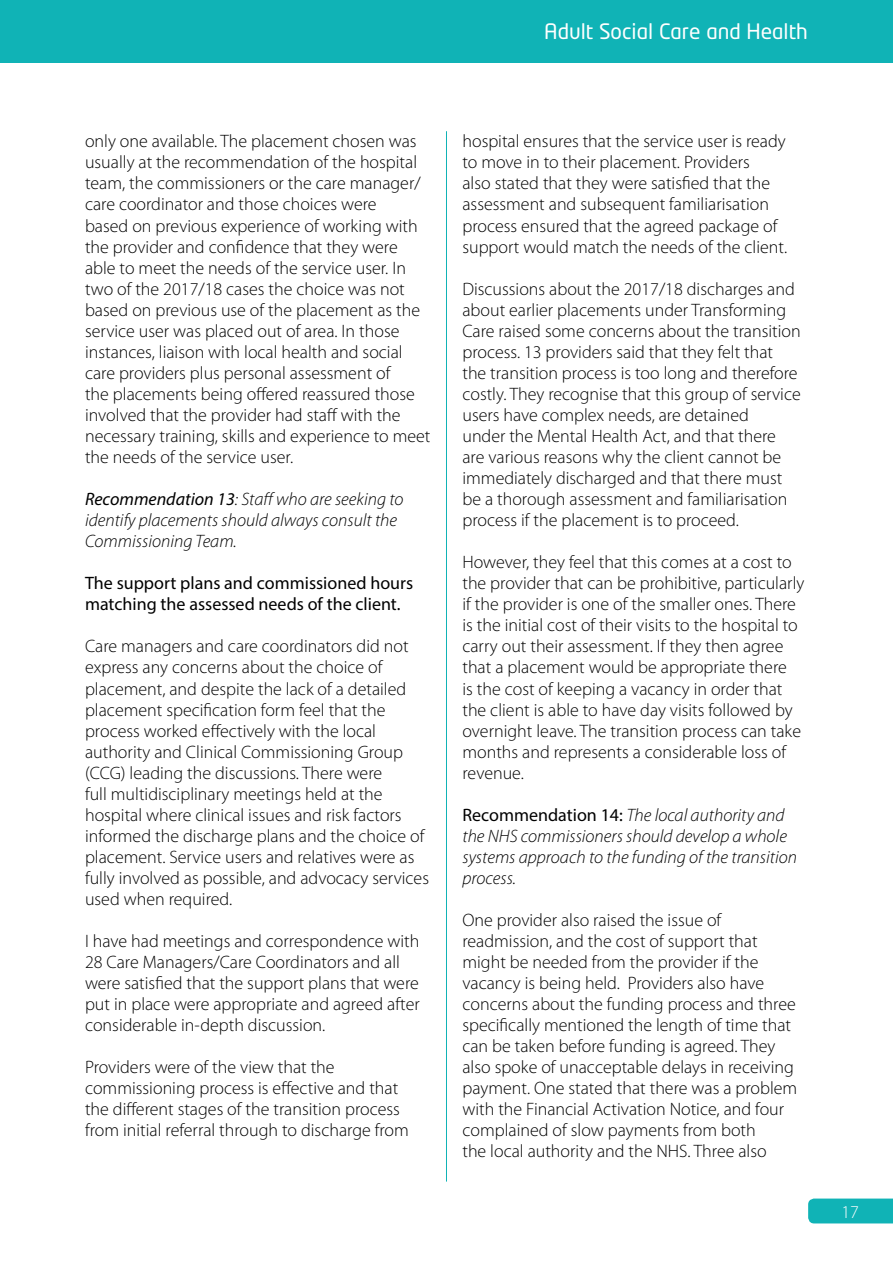
<style>
.page{position:relative;width:893px;height:1263px;background:#fff}
.page>*{position:absolute;margin:0;border:0;box-sizing:border-box;transform-origin:0 0}
.t1{font:21px "Neo Tech";color:#fff}
.t2{font:300 18px/21px "Myriad Pro";color:#000}
.t3{font:italic 300 18px/21px "Myriad Pro";color:#000}
.t4{font:18px/21px "Myriad Pro";color:#000}
.t5{font:300 18px "Myriad Pro";color:#fff}
.s1{font-weight:400}
.s2{font-weight:400;font-style:normal}
</style>
<div class="page">
<div style="left:808px;top:1198px;width:85px;height:25px;background:#10b3b6"></div>
<div style="left:0;top:0;width:893px;height:63px;background:#10b3b6"></div>
<hr style="left:446px;top:131px;width:1px;height:1050px;background:#10b3b6">
<p class="t1" style="left:544px;top:21px;width:265px">Adult Social Care and Health</p>
<p class="t2" style="left:85px;top:131px;width:347px">only one available. The placement chosen was usually at the recommendation of the hospital team, the commissioners or the care manager/ care coordinator and those choices were<br>based on previous experience of working with the provider and confidence that they were able to meet the needs of the service user. In two of the 2017/18 cases the choice was not based on previous use of the placement as the service user was placed out of area. In those instances, liaison with local health and social care providers plus personal assessment of<br>the placements being offered reassured those involved that the provider had staff with the necessary training, skills and experience to meet the needs of the service user.</p>
<p class="t3" style="left:85px;top:488px;width:320px"><span class="s1">Recommendation 13</span>: Staff who are seeking to identify placements should always consult the<br>Commissioning Team.</p>
<p class="t4" style="left:85px;top:572px;width:330px">The support plans and commissioned hours matching the assessed needs of the client.</p>
<p class="t2" style="left:85px;top:636px;width:345px">Care managers and care coordinators did not express any concerns about the choice of placement, and despite the lack of a detailed placement specification form feel that the process worked effectively with the local authority and Clinical Commissioning Group (CCG) leading the discussions. There were<br>full multidisciplinary meetings held at the hospital where clinical issues and risk factors informed the discharge plans and the choice of placement. Service users and relatives were as fully involved as possible, and advocacy services used when required.</p>
<p class="t2" style="left:85px;top:930px;width:336px">I have had meetings and correspondence with 28 Care Managers/Care Coordinators and all were satisfied that the support plans that were put in place were appropriate and agreed after considerable in-depth discussion.</p>
<p class="t2" style="left:85px;top:1057px;width:325px">Providers were of the view that the commissioning process is effective and that the different stages of the transition process from initial referral through to discharge from</p>
<p class="t2" style="left:462px;top:131px;width:326px">hospital ensures that the service user is ready to move in to their placement. Providers<br>also stated that they were satisfied that the assessment and subsequent familiarisation process ensured that the agreed package of support would match the needs of the client.</p>
<p class="t2" style="left:462px;top:278px;width:340px">Discussions about the 2017/18 discharges and about earlier placements under Transforming Care raised some concerns about the transition process. 13 providers said that they felt that the transition process is too long and therefore costly. They recognise that this group of service users have complex needs, are detained<br>under the Mental Health Act, and that there are various reasons why the client cannot be immediately discharged and that there must be a thorough assessment and familiarisation process if the placement is to proceed.</p>
<p class="t2" style="left:462px;top:552px;width:344px">However, they feel that this comes at a cost to the provider that can be prohibitive, particularly if the provider is one of the smaller ones. There is the initial cost of their visits to the hospital to carry out their assessment. If they then agree that a placement would be appropriate there<br>is the cost of keeping a vacancy in order that the client is able to have day visits followed by overnight leave. The transition process can take months and represents a considerable loss of revenue.</p>
<p class="t3" style="left:462px;top:804px;width:336px"><span class="s2">Recommendation 14:</span> The local authority and the NHS commissioners should develop a whole systems approach to the funding of the transition process.</p>
<p class="t2" style="left:462px;top:909px;width:336px">One provider also raised the issue of readmission, and the cost of support that might be needed from the provider if the vacancy is being held. Providers also have concerns about the funding process and three specifically mentioned the length of time that can be taken before funding is agreed. They also spoke of unacceptable delays in receiving payment. One stated that there was a problem with the Financial Activation Notice, and four complained of slow payments from both<br>the local authority and the NHS. Three also</p>
<p class="t5" style="left:841px;top:1201px;width:19px">17</p>
</div>
